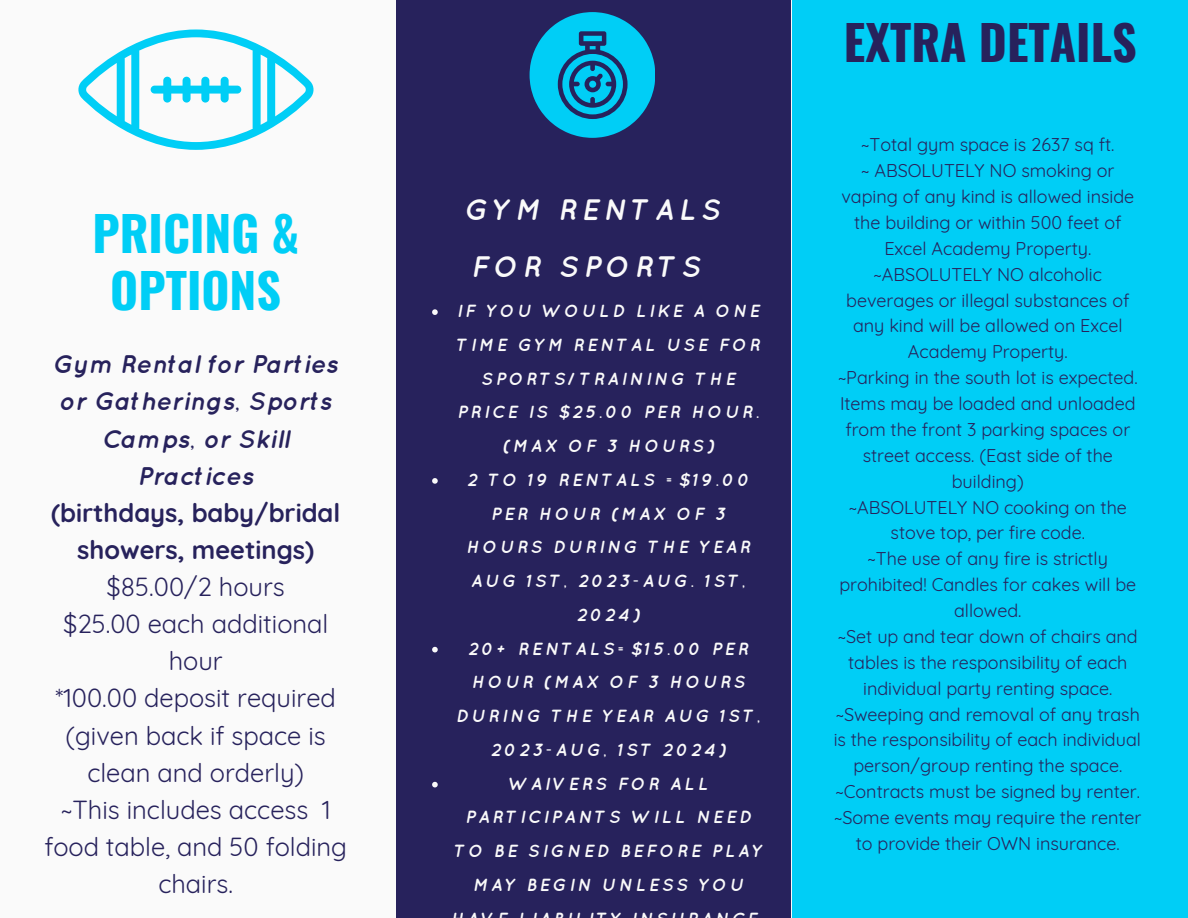
<style>
.page{position:relative;width:1188px;height:918px;background:#fafafa}
.page>*{position:absolute;margin:0;border:0;box-sizing:border-box;transform-origin:0 0}
.t1{font:700 48px/57.3px "Oswald";color:#00cef6;text-align:center}
.t2{font:700 48px "Oswald";color:#27225c}
.t3{font:italic 700 29.55px/56.2px "Quicksand";letter-spacing:.15em;color:#fafafa}
.t4{font:25.5px/37.2px "Quicksand";color:#27225c;text-align:center}
.t5{font:italic 700 25.5px/37.2px "Quicksand";color:#27225c;text-align:center}
.t6{font:700 25.5px/37.2px "Quicksand";color:#27225c;text-align:center}
.t7{font:18px/25.8px "Quicksand";color:#27225c;text-align:center}
.t8{font:italic 700 17.55px/33.8px "Quicksand";letter-spacing:.15em;color:#fafafa;text-align:center}
</style>
<div class="page">
<div style="left:792px;top:0;width:396px;height:918px;background:#00cef6"></div>
<div style="left:396px;top:0;width:395px;height:918px;background:#27225c"></div>
<svg style="left:432px;top:309px;width:6px;height:6px"></svg>
<svg style="left:432px;top:478px;width:6px;height:6px"></svg>
<svg style="left:432px;top:647px;width:6px;height:5px"></svg>
<svg style="left:432px;top:782px;width:6px;height:5px"></svg>
<svg style="left:530px;top:12px;width:125px;height:126px"></svg>
<svg style="left:78px;top:30px;width:236px;height:120px"></svg>
<p class="t1" style="left:92px;top:203px;width:208px">PRICING &amp;<br>OPTIONS</p>
<p class="t5" style="left:53px;top:345px;width:287px">Gym Rental for Parties or Gatherings, Sports<br>Camps, or Skill<br>Practices</p>
<p class="t6" style="left:51px;top:494px;width:291px">(birthdays, baby/bridal showers, meetings)</p>
<p class="t4" style="left:107px;top:568px;width:180px">$85.00/2 hours</p>
<p class="t4" style="left:63px;top:605px;width:267px">$25.00 each additional hour</p>
<p class="t4" style="left:56px;top:679px;width:282px">*100.00 deposit required (given back if space is clean and orderly)</p>
<p class="t4" style="left:44px;top:791px;width:304px">~This includes access 1 food table, and 50 folding chairs.</p>
<p class="t3" style="left:464px;top:181px;width:258px">GYM RENTALS<br>FOR SPORTS</p>
<p class="t8" style="left:456px;top:294px;width:305px">IF YOU WOULD LIKE A ONE<br>TIME GYM RENTAL USE FOR<br>SPORTS/TRAINING THE<br>PRICE IS $25.00 PER HOUR. (MAX OF 3 HOURS)</p>
<p class="t8" style="left:466px;top:463px;width:286px">2 TO 19 RENTALS =$19.00<br>PER HOUR (MAX OF 3<br>HOURS DURING THE YEAR<br>AUG 1ST, 2023-AUG. 1ST,<br>2024)</p>
<p class="t8" style="left:456px;top:631px;width:306px">20+ RENTALS=$15.00 PER<br>HOUR (MAX OF 3 HOURS<br>DURING THE YEAR AUG 1ST,<br>2023-AUG, 1ST 2024)</p>
<p class="t8" style="left:454px;top:766px;width:310px">WAIVERS FOR ALL<br>PARTICIPANTS WILL NEED<br>TO BE SIGNED BEFORE PLAY<br>MAY BEGIN UNLESS YOU</p>
<p class="t2" style="left:844px;top:5px;width:294px">EXTRA DETAILS</p>
<p class="t7" style="left:861px;top:132px;width:255px">~Total gym space is 2637 sq ft.</p>
<p class="t7" style="left:841px;top:158px;width:294px">~ ABSOLUTELY NO smoking or vaping of any kind is allowed inside the building or within 500 feet of<br>Excel Academy Property.</p>
<p class="t7" style="left:846px;top:261px;width:285px">~ABSOLUTELY NO alcoholic beverages or illegal substances of any kind will be allowed on Excel<br>Academy Property.</p>
<p class="t7" style="left:838px;top:365px;width:301px">~Parking in the south lot is expected.<br>Items may be loaded and unloaded from the front 3 parking spaces or street access. (East side of the building)</p>
<p class="t7" style="left:849px;top:494px;width:280px">~ABSOLUTELY NO cooking on the stove top, per fire code.</p>
<p class="t7" style="left:839px;top:546px;width:298px">~The use of any fire is strictly prohibited! Candles for cakes will be allowed.</p>
<p class="t7" style="left:838px;top:623px;width:301px">~Set up and tear down of chairs and tables is the responsibility of each individual party renting space.</p>
<p class="t7" style="left:834px;top:701px;width:309px">~Sweeping and removal of any trash is the responsibility of each individual person/group renting the space.</p>
<p class="t7" style="left:836px;top:779px;width:306px">~Contracts must be signed by renter.</p>
<p class="t7" style="left:834px;top:804px;width:309px">~Some events may require the renter to provide their OWN insurance.</p>
</div>
